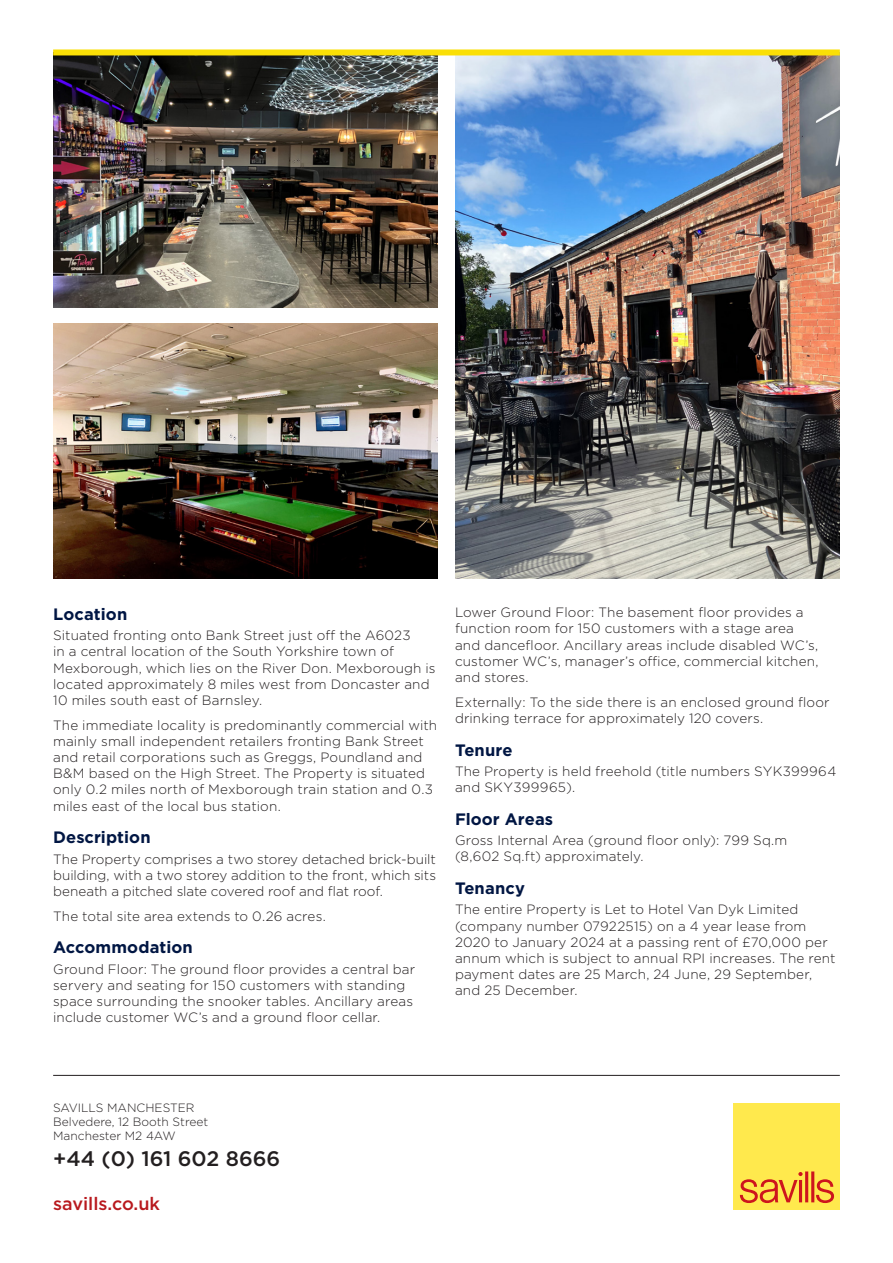
<style>
.page{position:relative;width:893px;height:1263px;background:#fff}
.page>*{position:absolute;margin:0;border:0;box-sizing:border-box;transform-origin:0 0}
.t1{font:500 21px "Gotham";color:#231f20}
.t2{font:500 18px "Gotham";color:#b8191e}
.H3_-_Content_Header_11pt{font:700 16.5px "Gotham";letter-spacing:.005em;color:#001643}
.Body_-_9pt{font:300 13.5px/16.2px "Gotham";letter-spacing:.01em;color:#231f20}
.t3{font:300 12px/14.4px "Gotham";color:#231f20}
</style>
<div class="page">
<img style="left:53px;top:55px;width:385px;height:252px">
<img style="left:455px;top:55px;width:385px;height:523px">
<img style="left:53px;top:323px;width:385px;height:255px">
<hr style="left:53px;top:1075px;width:787px;height:1px;background:#231f20">
<div style="left:733px;top:1103px;width:107px;height:107px;background:#ffe94d"></div>
<svg style="left:740px;top:1171px;width:94px;height:32px"></svg>
<div style="left:53px;top:49px;width:787px;height:6px;background:#fadf06"></div>
<p class="H3_-_Content_Header_11pt" style="left:53px;top:603px;width:76px">Location</p>
<p class="Body_-_9pt" style="left:53px;top:627px;width:384px">Situated fronting onto Bank Street just off the A6023<br>in a central location of the South Yorkshire town of Mexborough, which lies on the River Don. Mexborough is located approximately 8 miles west from Doncaster and 10 miles south east of Barnsley.</p>
<p class="Body_-_9pt" style="left:53px;top:716px;width:386px">The immediate locality is predominantly commercial with mainly small independent retailers fronting Bank Street and retail corporations such as Greggs, Poundland and B&amp;M based on the High Street. The Property is situated only 0.2 miles north of Mexborough train station and 0.3 miles east of the local bus station.</p>
<p class="H3_-_Content_Header_11pt" style="left:53px;top:826px;width:99px">Description</p>
<p class="Body_-_9pt" style="left:53px;top:850px;width:384px;text-align:justify">The Property comprises a two storey detached brick-built building, with a two storey addition to the front, which sits beneath a pitched slate covered roof and flat roof.</p>
<p class="Body_-_9pt" style="left:53px;top:907px;width:274px">The total site area extends to 0.26 acres.</p>
<p class="H3_-_Content_Header_11pt" style="left:53px;top:936px;width:141px">Accommodation</p>
<p class="Body_-_9pt" style="left:53px;top:960px;width:364px">Ground Floor: The ground floor provides a central bar servery and seating for 150 customers with standing space surrounding the snooker tables. Ancillary areas include customer WC’s and a ground floor cellar.</p>
<p class="Body_-_9pt" style="left:455px;top:604px;width:365px">Lower Ground Floor: The basement floor provides a function room for 150 customers with a stage area and dancefloor. Ancillary areas include disabled WC’s, customer WC’s, manager’s office, commercial kitchen, and stores.</p>
<p class="Body_-_9pt" style="left:455px;top:693px;width:376px">Externally: To the side there is an enclosed ground floor drinking terrace for approximately 120 covers.</p>
<p class="H3_-_Content_Header_11pt" style="left:455px;top:739px;width:59px">Tenure</p>
<p class="Body_-_9pt" style="left:455px;top:763px;width:383px">The Property is held freehold (title numbers SYK399964 and SKY399965).</p>
<p class="H3_-_Content_Header_11pt" style="left:455px;top:808px;width:100px">Floor Areas</p>
<p class="Body_-_9pt" style="left:455px;top:832px;width:334px">Gross Internal Area (ground floor only): 799 Sq.m (8,602 Sq.ft) approximately.</p>
<p class="H3_-_Content_Header_11pt" style="left:455px;top:877px;width:71px">Tenancy</p>
<p class="Body_-_9pt" style="left:455px;top:901px;width:382px">The entire Property is Let to Hotel Van Dyk Limited (company number 07922515) on a 4 year lease from 2020 to January 2024 at a passing rent of £70,000 per annum which is subject to annual RPI increases. The rent payment dates are 25 March, 24 June, 29 September, and 25 December.</p>
<p class="t3" style="left:53px;top:1100px;width:157px">SAVILLS MANCHESTER<br>Belvedere, 12 Booth Street<br>Manchester M2 4AW</p>
<h1 class="t1" style="left:53px;top:1144px;width:229px">+44 (0) 161 602 8666</h1>
<h2 class="t2" style="left:53px;top:1192px;width:108px">savills.co.uk</h2>
</div>
